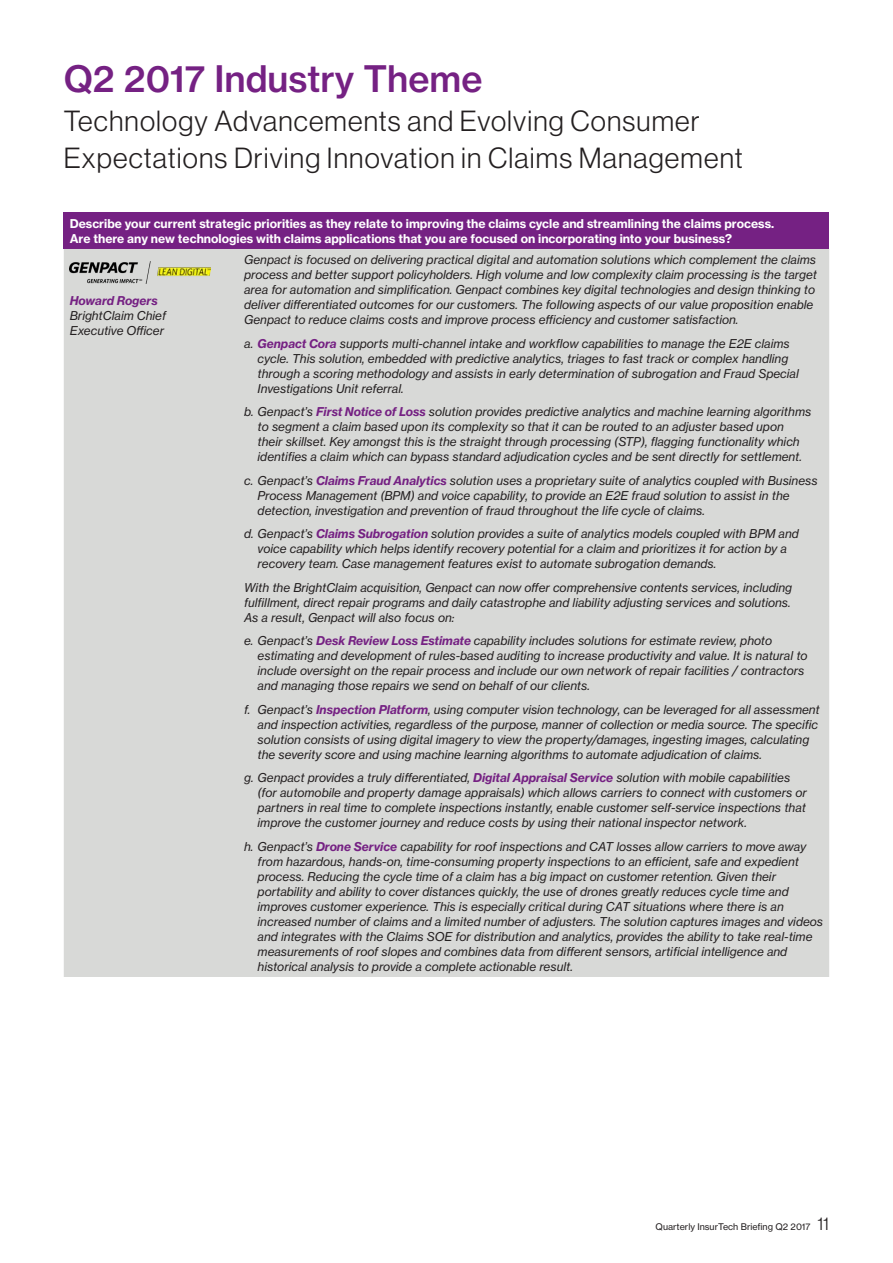
<style>
.page{position:relative;width:893px;height:1263px;background:#fff}
.page>*{position:absolute;margin:0;border:0;box-sizing:border-box;transform-origin:0 0}
.Headline_1__24_27_Me{font:36px "N Haas Grotesk TX Std 65 Md";color:#752183}
.Subtitle_1__23_26_Li{font:28.5px/37.5px "N Haas Grotesk DS Std 45 Lt";letter-spacing:.04em;color:#231f20}
.table_text_italic{font:12px/15px "N Haas Grotesk TX Std 56 It";color:#231f20}
.table_heading_white{font:12px/15px "N Haas Grotesk TX Std 75 Bd";color:#fff}
.Body_text_white{font:12px/15px "N Haas Grotesk TX Std 56 It";color:#231f20}
.t1{font:9px "N Haas Grotesk TX Std 55 Rg";color:#231f20}
.s1{font-family:"N Haas Grotesk TX Std 76 Bd It";color:#752183}
.s2{font-family:"N Haas Grotesk DS Std 45 Lt";font-size:18px}
</style>
<div class="page">
<div style="left:64px;top:213px;width:765px;height:36px;background:#752183"></div>
<div style="left:64px;top:249px;width:765px;height:728px;background:#d8d9d7"></div>
<img style="left:70px;top:262px;width:141px;height:22px">
<p class="Headline_1__24_27_Me" style="left:64px;top:56px;width:420px">Q2 2017 Industry Theme</p>
<p class="Subtitle_1__23_26_Li" style="left:64px;top:102px;width:681px">Technology Advancements and Evolving Consumer<br>Expectations Driving Innovation in Claims Management</p>
<p class="table_heading_white" style="left:70px;top:216px;width:706px">Describe your current strategic priorities as they relate to improving the claims cycle and streamlining the claims process.<br>Are there any new technologies with claims applications that you are focused on incorporating into your business?</p>
<p class="Body_text_white" style="left:70px;top:293px;width:98px"><span class="s1">Howard Rogers<br></span>BrightClaim Chief<br>Executive Officer</p>
<p class="table_text_italic" style="left:244px;top:252px;width:574px">Genpact is focused on delivering practical digital and automation solutions which complement the claims process and better support policyholders. High volume and low complexity claim processing is the target area for automation and simplification. Genpact combines key digital technologies and design thinking to deliver differentiated outcomes for our customers. The following aspects of our value proposition enable Genpact to reduce claims costs and improve process efficiency and customer satisfaction.</p>
<p class="table_text_italic" style="left:258px;top:336px;width:543px;text-indent:-14px">a. <span class="s1">Genpact Cora</span> supports multi-channel intake and workflow capabilities to manage the E2E claims cycle. This solution, embedded with predictive analytics, triages to fast track or complex handling through a scoring methodology and assists in early determination of subrogation and Fraud Special Investigations Unit referral.</p>
<p class="table_text_italic" style="left:258px;top:404px;width:555px;text-indent:-14px">b. Genpact’s <span class="s1">First Notice of Loss</span> solution provides predictive analytics and machine learning algorithms to segment a claim based upon its complexity so that it can be routed to an adjuster based upon their skillset. Key amongst this is the straight through processing (STP), flagging functionality which identifies a claim which can bypass standard adjudication cycles and be sent directly for settlement.</p>
<p class="table_text_italic" style="left:258px;top:473px;width:562px;text-indent:-14px">c. Genpact’s <span class="s1">Claims Fraud Analytics</span> solution uses a proprietary suite of analytics coupled with Business<br>Process Management (BPM) and voice capability, to provide an E2E fraud solution to assist in the detection, investigation and prevention of fraud throughout the life cycle of claims.</p>
<p class="table_text_italic" style="left:258px;top:526px;width:543px;text-indent:-14px">d. Genpact’s <span class="s1">Claims Subrogation</span> solution provides a suite of analytics models coupled with BPM and voice capability which helps identify recovery potential for a claim and prioritizes it for action by a recovery team. Case management features exist to automate subrogation demands.</p>
<p class="table_text_italic" style="left:244px;top:580px;width:550px">With the BrightClaim acquisition, Genpact can now offer comprehensive contents services, including fulfillment, direct repair programs and daily catastrophe and liability adjusting services and solutions.<br>As a result, Genpact will also focus on:</p>
<p class="table_text_italic" style="left:258px;top:633px;width:551px;text-indent:-14px">e. Genpact’s <span class="s1">Desk Review Loss Estimate</span> capability includes solutions for estimate review, photo estimating and development of rules-based auditing to increase productivity and value. It is natural to include oversight on the repair process and include our own network of repair facilities / contractors and managing those repairs we send on behalf of our clients.</p>
<p class="table_text_italic" style="left:258px;top:702px;width:564px;text-indent:-14px">f. Genpact’s <span class="s1">Inspection Platform</span>, using computer vision technology, can be leveraged for all assessment and inspection activities, regardless of the purpose, manner of collection or media source. The specific solution consists of using digital imagery to view the property/damages, ingesting images, calculating the severity score and using machine learning algorithms to automate adjudication of claims.</p>
<p class="table_text_italic" style="left:258px;top:770px;width:551px;text-indent:-14px">g. Genpact provides a truly differentiated, <span class="s1">Digital Appraisal Service</span> solution with mobile capabilities (for automobile and property damage appraisals) which allows carriers to connect with customers or partners in real time to complete inspections instantly, enable customer self-service inspections that improve the customer journey and reduce costs by using their national inspector network.</p>
<p class="table_text_italic" style="left:258px;top:839px;width:567px;text-indent:-14px">h. Genpact’s <span class="s1">Drone Service</span> capability for roof inspections and CAT losses allow carriers to move away from hazardous, hands-on, time-consuming property inspections to an efficient, safe and expedient process. Reducing the cycle time of a claim has a big impact on customer retention. Given their portability and ability to cover distances quickly, the use of drones greatly reduces cycle time and improves customer experience. This is especially critical during CAT situations where there is an increased number of claims and a limited number of adjusters. The solution captures images and videos and integrates with the Claims SOE for distribution and analytics, provides the ability to take real-time measurements of roof slopes and combines data from different sensors, artificial intelligence and historical analysis to provide a complete actionable result.</p>
<p class="t1" style="left:656px;top:1221px;width:175px">Quarterly InsurTech Briefing Q2 2017 <span class="s2">11</span></p>
</div>
